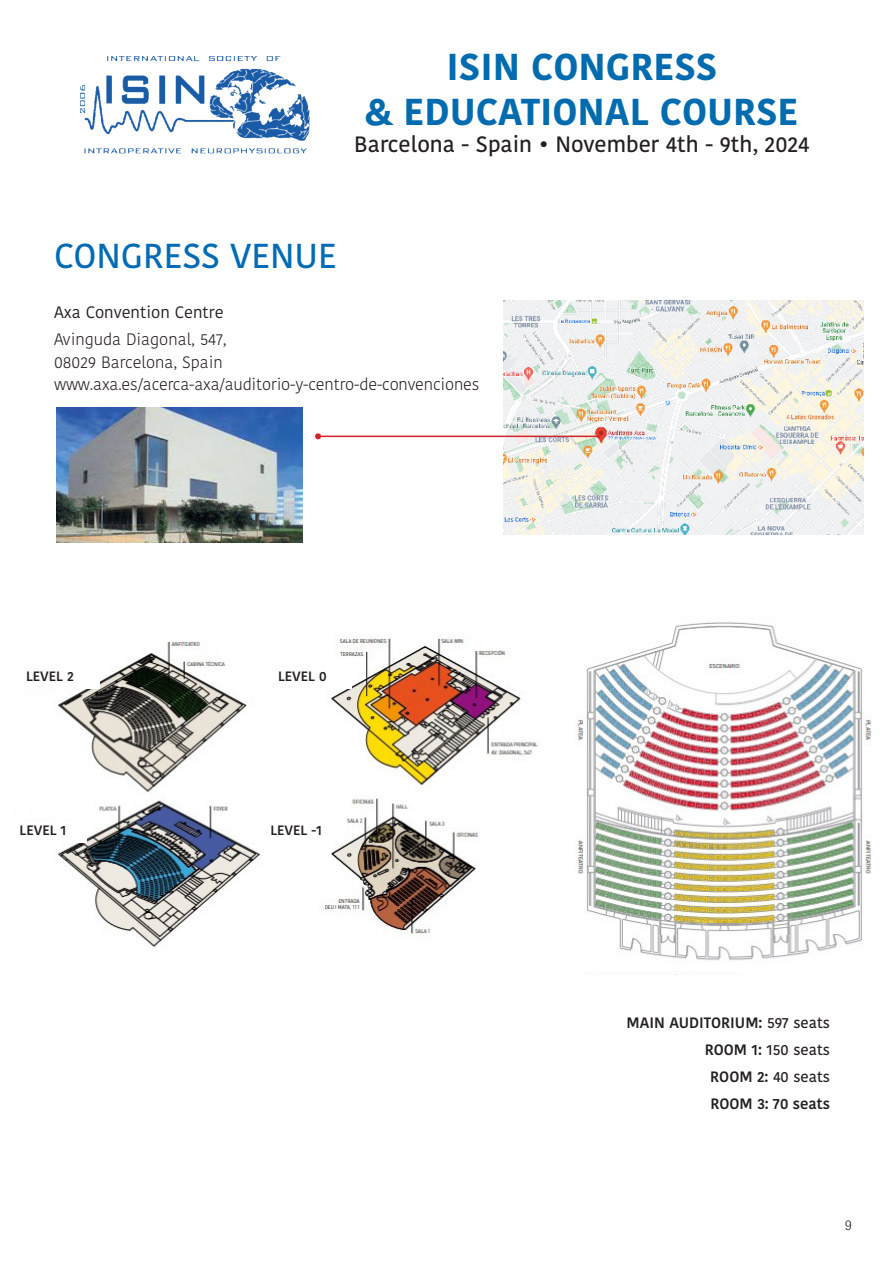
<style>
.page{position:relative;width:893px;height:1263px;background:#fff}
.page>*{position:absolute;margin:0;border:0;box-sizing:border-box;transform-origin:0 0}
.t1{font:700 37.35px/44.8px "Kohinoor Telugu";color:#006caf;text-align:center}
.t2{font:500 34.5px "Kohinoor Telugu";color:#006bb5}
.t3{font:500 22.2px "Kohinoor Telugu";color:#241f21}
.t4{font:300 16.5px "Kohinoor Telugu";letter-spacing:-.01em;color:#231f20}
.t5{font:16.5px "Kohinoor Telugu";color:#231f20}
.t6{font:600 15px "Kohinoor Telugu";color:#231f20}
.t7{font:500 15px "Kohinoor Telugu";color:#231f20}
.t8{font:600 13.5px "Kohinoor Telugu";color:#231f20}
.t9{font:300 condensed 13.5px "Helvetica Neue LT Com";color:#231f20}
.s1{font-weight:500}
.s2{font-weight:600}
</style>
<div class="page">
<img style="left:79px;top:56px;width:231px;height:98px">
<img style="left:25px;top:622px;width:847px;height:352px">
<img style="left:503px;top:301px;width:360px;height:233px">
<img style="left:56px;top:407px;width:246px;height:135px">
<hr style="left:318px;top:436px;width:282px;height:1px;background:#d1232a">
<svg style="left:315px;top:433px;width:6px;height:6px"></svg>
<div style="left:0;top:667px;width:100px;height:21px;background:#fff"></div>
<div style="left:252px;top:667px;width:100px;height:21px;background:#fff"></div>
<div style="left:246px;top:821px;width:100px;height:21px;background:#fff"></div>
<div style="left:0;top:821px;width:86px;height:21px;background:#fff"></div>
<h1 class="t1" style="left:365px;top:45px;width:435px">ISIN CONGRESS<br>&amp; EDUCATIONAL COURSE</h1>
<h3 class="t3" style="left:354px;top:131px;width:457px">Barcelona - Spain • November 4th - 9th, 2024</h3>
<p class="t2" style="left:54px;top:236px;width:284px">CONGRESS VENUE</p>
<p class="t5" style="left:54px;top:303px;width:171px">Axa Convention Centre</p>
<p class="t4" style="left:54px;top:330px;width:174px">Avinguda Diagonal, 547,</p>
<p class="t4" style="left:54px;top:352px;width:170px">08029 Barcelona, Spain</p>
<p class="t4" style="left:54px;top:375px;width:427px">www.axa.es/acerca-axa/auditorio-y-centro-de-convenciones</p>
<p class="t8" style="left:26px;top:669px;width:49px">LEVEL 2</p>
<p class="t8" style="left:278px;top:669px;width:50px">LEVEL 0</p>
<p class="t8" style="left:20px;top:823px;width:48px">LEVEL 1</p>
<p class="t8" style="left:270px;top:823px;width:53px">LEVEL -1</p>
<p class="t6" style="left:627px;top:1014px;width:205px">MAIN AUDITORIUM: <span class="s1">597 seats</span></p>
<p class="t7" style="left:705px;top:1041px;width:127px"><span class="s2">ROOM 1:</span> 150 seats</p>
<p class="t7" style="left:710px;top:1068px;width:121px"><span class="s2">ROOM 2:</span> 40 seats</p>
<p class="t6" style="left:710px;top:1095px;width:121px">ROOM 3: 70 seats</p>
<p class="t9" style="left:845px;top:1217px;width:8px">9</p>
</div>
